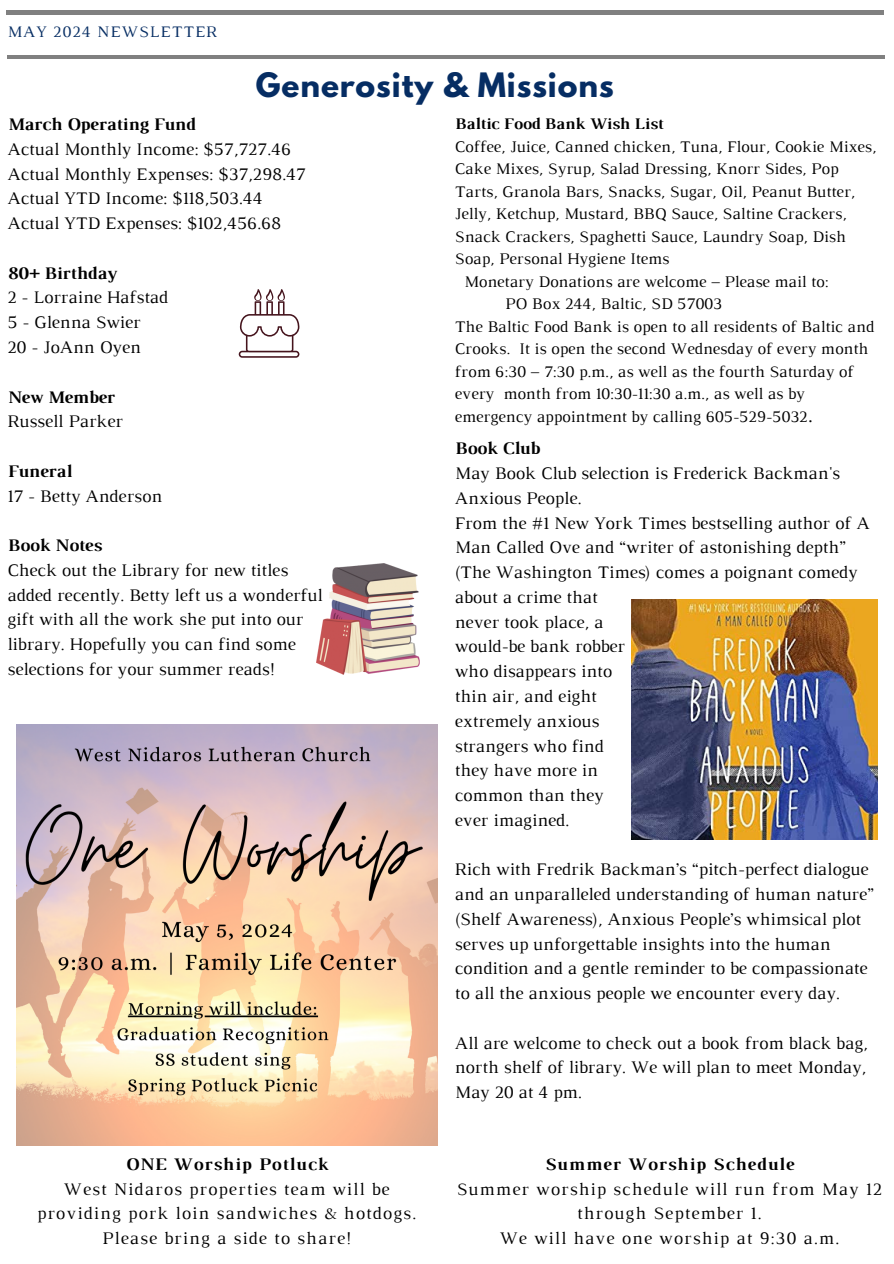
<style>
.page{position:relative;width:894px;height:1264px;background:#fff}
.page>*{position:absolute;margin:0;border:0;box-sizing:border-box;transform-origin:0 0}
.t1{font:700 29.85px "League Spartan";letter-spacing:.03em;color:#062d63}
.t2{font:18px/24.8px "Luthier";color:#000}
.t3{font:18px/24.8px "Luthier";letter-spacing:.06em;color:#000;text-align:center}
.t4{font:700 18px "Luthier";color:#000}
.t5{font:700 18px "Luthier";letter-spacing:.06em;color:#000}
.t6{font:16.5px/22.5px "Luthier";color:#000}
.t7{font:700 16.5px "Luthier";color:#000}
.t8{font:16.35px "Luthier";letter-spacing:.06em;color:#062d63}
.s1{font-weight:700}
</style>
<div class="page">
<hr style="left:7px;top:56px;width:877px;height:3px;background:#000">
<hr style="left:6px;top:11px;width:877px;height:3px;background:#000">
<svg style="left:239px;top:289px;width:60px;height:69px"></svg>
<img style="left:631px;top:600px;width:246px;height:239px">
<img style="left:316px;top:563px;width:103px;height:111px">
<img style="left:16px;top:724px;width:421px;height:421px">
<p class="t8" style="left:7px;top:26px;width:211px">MAY 2024 NEWSLETTER</p>
<p class="t1" style="left:256px;top:70px;width:359px">Generosity &amp; Missions</p>
<p class="t4" style="left:7px;top:118px;width:189px">March Operating Fund</p>
<h2 class="t2" style="left:7px;top:138px;width:285px">Actual Monthly Income: $57,727.46</h2>
<p class="t2" style="left:7px;top:163px;width:299px">Actual Monthly Expenses: $37,298.47</p>
<h1 class="t2" style="left:7px;top:187px;width:256px">Actual YTD Income: $118,503.44</h1>
<p class="t2" style="left:7px;top:212px;width:275px">Actual YTD Expenses: $102,456.68</p>
<p class="t4" style="left:7px;top:266px;width:111px">80+ Birthday</p>
<p class="t2" style="left:7px;top:286px;width:162px">2 - Lorraine Hafstad</p>
<p class="t2" style="left:7px;top:311px;width:135px">5 - Glenna Swier</p>
<p class="t2" style="left:7px;top:336px;width:135px">20 - JoAnn Oyen</p>
<p class="t4" style="left:7px;top:390px;width:108px">New Member</p>
<p class="t2" style="left:7px;top:410px;width:117px">Russell Parker</p>
<p class="t4" style="left:7px;top:464px;width:66px">Funeral</p>
<p class="t2" style="left:7px;top:484px;width:156px">17 - Betty Anderson</p>
<p class="t4" style="left:7px;top:538px;width:95px">Book Notes</p>
<p class="t2" style="left:7px;top:559px;width:282px">Check out the Library for new titles</p>
<p class="t2" style="left:7px;top:583px;width:316px">added recently. Betty left us a wonderful</p>
<p class="t2" style="left:7px;top:608px;width:297px">gift with all the work she put into our</p>
<p class="t2" style="left:7px;top:633px;width:290px">library. Hopefully you can find some</p>
<p class="t2" style="left:7px;top:658px;width:268px">selections for your summer reads!</p>
<p class="t5" style="left:125px;top:1157px;width:204px">ONE Worship Potluck</p>
<p class="t3" style="left:37px;top:1177px;width:380px">West Nidaros properties team will be providing pork loin sandwiches &amp; hotdogs.<br>Please bring a side to share!</p>
<p class="t7" style="left:454px;top:118px;width:209px">Baltic Food Bank Wish List</p>
<p class="t6" style="left:454px;top:136px;width:423px">Coffee, Juice, Canned chicken, Tuna, Flour, Cookie Mixes, Cake Mixes, Syrup, Salad Dressing, Knorr Sides, Pop Tarts, Granola Bars, Snacks, Sugar, Oil, Peanut Butter, Jelly, Ketchup, Mustard, BBQ Sauce, Saltine Crackers, Snack Crackers, Spaghetti Sauce, Laundry Soap, Dish Soap, Personal Hygiene Items</p>
<p class="t6" style="left:464px;top:271px;width:366px">Monetary Donations are welcome – Please mail to:</p>
<p class="t6" style="left:505px;top:294px;width:218px">PO Box 244, Baltic, SD 57003</p>
<p class="t6" style="left:454px;top:316px;width:421px">The Baltic Food Bank is open to all residents of Baltic and Crooks. It is open the second Wednesday of every month from 6:30 – 7:30 p.m., as well as the fourth Saturday of every month from 10:30-11:30 a.m., as well as by emergency appointment by calling 605-529-5032<span class="s1">.</span></p>
<p class="t4" style="left:454px;top:442px;width:86px">Book Club</p>
<p class="t2" style="left:454px;top:462px;width:386px">May Book Club selection is Frederick Backman's<br>Anxious People.</p>
<p class="t2" style="left:454px;top:512px;width:416px">From the #1 New York Times bestselling author of A Man Called Ove and “writer of astonishing depth” (The Washington Times) comes a poignant comedy about a crime that</p>
<p class="t2" style="left:454px;top:611px;width:150px">never took place, a</p>
<p class="t2" style="left:454px;top:635px;width:172px">would-be bank robber</p>
<p class="t2" style="left:454px;top:660px;width:159px">who disappears into</p>
<p class="t2" style="left:454px;top:685px;width:143px">thin air, and eight</p>
<p class="t2" style="left:454px;top:710px;width:146px">extremely anxious</p>
<p class="t2" style="left:454px;top:734px;width:150px">strangers who find</p>
<p class="t2" style="left:454px;top:759px;width:144px">they have more in</p>
<p class="t2" style="left:454px;top:784px;width:150px">common than they</p>
<p class="t2" style="left:454px;top:809px;width:116px">ever imagined.</p>
<p class="t2" style="left:454px;top:858px;width:420px">Rich with Fredrik Backman’s “pitch-perfect dialogue and an unparalleled understanding of human nature” (Shelf Awareness), Anxious People’s whimsical plot serves up unforgettable insights into the human condition and a gentle reminder to be compassionate to all the anxious people we encounter every day.</p>
<p class="t2" style="left:454px;top:1031px;width:414px;text-align:justify">All are welcome to check out a book from black bag, north shelf of library. We will plan to meet Monday, May 20 at 4 pm.</p>
<p class="t5" style="left:544px;top:1157px;width:251px">Summer Worship Schedule</p>
<p class="t3" style="left:456px;top:1177px;width:426px">Summer worship schedule will run from May 12 through September 1.</p>
<p class="t3" style="left:499px;top:1227px;width:341px">We will have one worship at 9:30 a.m.</p>
</div>
